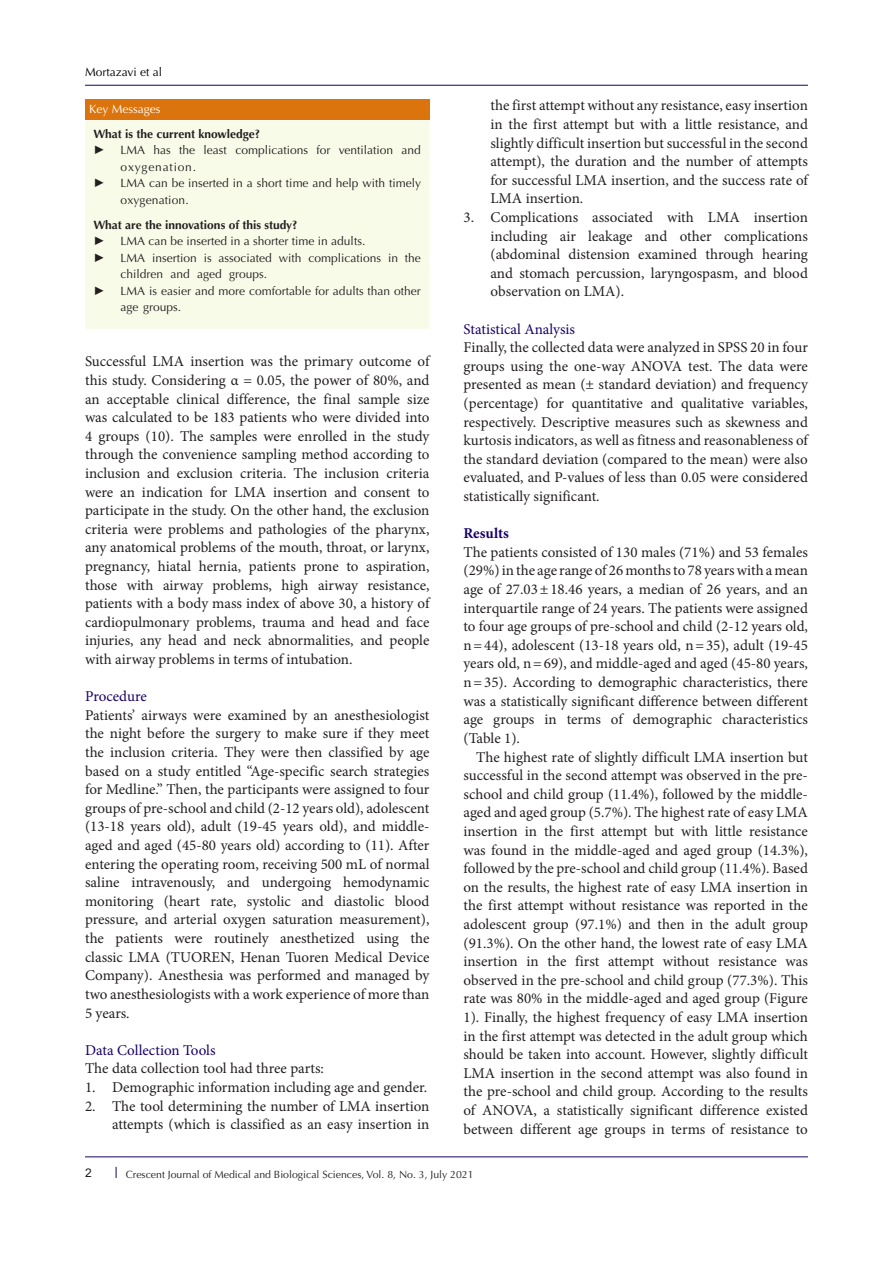
<style>
.page{position:relative;width:893px;height:1263px;background:#fff}
.page>*{position:absolute;margin:0;border:0;box-sizing:border-box;transform-origin:0 0}
.t1{font:15px/18.6px "Minion Pro";color:#231f20;text-align:justify}
.t2{font:15px "Minion Pro";color:#190066}
.t3{font:700 15px "Minion Pro";color:#190066}
.t4{font:12px/16.5px "Optima LT Std";color:#231f20}
.t5{font:700 12px "Optima LT Std";color:#231f20}
.t6{font:12px "Optima LT Std";color:#000001}
.t7{font:12px "Optima LT Std";color:#fff}
.t8{font:12px "Times New Roman";color:#231f20}
.t9{font:12px "Arial";color:#231f20}
.t10{font:10.5px "Optima LT Std";color:#231f20}
</style>
<div class="page">
<hr style="left:85px;top:1156px;width:723px;height:1px;background:#190066">
<hr style="left:85px;top:85px;width:723px;height:1px;background:#190066">
<div style="left:85px;top:120px;width:344px;height:209px;background:#f9fbe9"></div>
<div style="left:85px;top:99px;width:344px;height:21px;background:#db740c"></div>
<p class="t6" style="left:85px;top:65px;width:78px">Mortazavi et al</p>
<p class="t7" style="left:89px;top:102px;width:73px">Key Messages</p>
<p class="t5" style="left:94px;top:127px;width:168px">What is the current knowledge?</p>
<p class="t8" style="left:94px;top:142px;width:13px">►</p>
<p class="t4" style="left:121px;top:142px;width:302px">LMA has the least complications for ventilation and oxygenation.</p>
<p class="t8" style="left:94px;top:175px;width:13px">►</p>
<p class="t4" style="left:121px;top:175px;width:302px">LMA can be inserted in a short time and help with timely oxygenation.</p>
<p class="t5" style="left:94px;top:218px;width:206px">What are the innovations of this study?</p>
<p class="t8" style="left:94px;top:233px;width:13px">►</p>
<p class="t4" style="left:121px;top:233px;width:246px">LMA can be inserted in a shorter time in adults.</p>
<p class="t8" style="left:94px;top:249px;width:13px">►</p>
<p class="t4" style="left:121px;top:249px;width:302px">LMA insertion is associated with complications in the children and aged groups.</p>
<p class="t8" style="left:94px;top:282px;width:13px">►</p>
<p class="t4" style="left:121px;top:282px;width:302px">LMA is easier and more comfortable for adults than other age groups.</p>
<p class="t1" style="left:85px;top:352px;width:346px">Successful LMA insertion was the primary outcome of this study. Considering α = 0.05, the power of 80%, and an acceptable clinical difference, the final sample size was calculated to be 183 patients who were divided into 4 groups (10). The samples were enrolled in the study through the convenience sampling method according to inclusion and exclusion criteria. The inclusion criteria were an indication for LMA insertion and consent to participate in the study. On the other hand, the exclusion criteria were problems and pathologies of the pharynx, any anatomical problems of the mouth, throat, or larynx, pregnancy, hiatal hernia, patients prone to aspiration, those with airway problems, high airway resistance, patients with a body mass index of above 30, a history of cardiopulmonary problems, trauma and head and face injuries, any head and neck abnormalities, and people with airway problems in terms of intubation.</p>
<p class="t2" style="left:85px;top:686px;width:63px">Procedure</p>
<p class="t1" style="left:85px;top:706px;width:346px">Patients’ airways were examined by an anesthesiologist the night before the surgery to make sure if they meet the inclusion criteria. They were then classified by age based on a study entitled “Age-specific search strategies for Medline.” Then, the participants were assigned to four groups of pre-school and child (2-12 years old), adolescent (13-18 years old), adult (19-45 years old), and middle&shy;aged and aged (45-80 years old) according to (11). After entering the operating room, receiving 500 mL of normal saline intravenously, and undergoing hemodynamic monitoring (heart rate, systolic and diastolic blood pressure, and arterial oxygen saturation measurement), the patients were routinely anesthetized using the classic LMA (TUOREN, Henan Tuoren Medical Device Company). Anesthesia was performed and managed by two anesthesiologists with a work experience of more than 5 years.</p>
<p class="t2" style="left:85px;top:1040px;width:132px">Data Collection Tools</p>
<p class="t1" style="left:85px;top:1059px;width:240px">The data collection tool had three parts:</p>
<p class="t1" style="left:85px;top:1078px;width:344px">1. Demographic information including age and gender.</p>
<p class="t1" style="left:85px;top:1096px;width:346px;text-align:right">2. The tool determining the number of LMA insertion attempts (which is classified as an easy insertion in</p>
<p class="t1" style="left:490px;top:96px;width:319px">the first attempt without any resistance, easy insertion in the first attempt but with a little resistance, and slightly difficult insertion but successful in the second attempt), the duration and the number of attempts for successful LMA insertion, and the success rate of LMA insertion.</p>
<p class="t1" style="left:490px;top:208px;width:319px;text-indent:-27px">3. Complications associated with LMA insertion including air leakage and other complications (abdominal distension examined through hearing and stomach percussion, laryngospasm, and blood observation on LMA).</p>
<p class="t2" style="left:463px;top:319px;width:113px">Statistical Analysis</p>
<p class="t1" style="left:463px;top:338px;width:346px">Finally, the collected data were analyzed in SPSS 20 in four groups using the one-way ANOVA test. The data were presented as mean (± standard deviation) and frequency (percentage) for quantitative and qualitative variables, respectively. Descriptive measures such as skewness and kurtosis indicators, as well as fitness and reasonableness of the standard deviation (compared to the mean) were also evaluated, and P-values of less than 0.05 were considered statistically significant.</p>
<p class="t3" style="left:463px;top:523px;width:47px">Results</p>
<p class="t1" style="left:463px;top:543px;width:346px">The patients consisted of 130 males (71%) and 53 females (29%) in the age range of 26 months to 78 years with a mean age of 27.03±18.46 years, a median of 26 years, and an interquartile range of 24 years. The patients were assigned to four age groups of pre-school and child (2-12 years old, n=44), adolescent (13-18 years old, n=35), adult (19-45 years old, n=69), and middle-aged and aged (45-80 years, n=35). According to demographic characteristics, there was a statistically significant difference between different age groups in terms of demographic characteristics (Table 1).</p>
<p class="t1" style="left:463px;top:747px;width:346px;text-indent:13px">The highest rate of slightly difficult LMA insertion but successful in the second attempt was observed in the pre&shy;school and child group (11.4%), followed by the middle&shy;aged and aged group (5.7%). The highest rate of easy LMA insertion in the first attempt but with little resistance was found in the middle-aged and aged group (14.3%), followed by the pre-school and child group (11.4%). Based on the results, the highest rate of easy LMA insertion in the first attempt without resistance was reported in the adolescent group (97.1%) and then in the adult group (91.3%). On the other hand, the lowest rate of easy LMA insertion in the first attempt without resistance was observed in the pre-school and child group (77.3%). This rate was 80% in the middle-aged and aged group (Figure 1). Finally, the highest frequency of easy LMA insertion in the first attempt was detected in the adult group which should be taken into account. However, slightly difficult LMA insertion in the second attempt was also found in the pre-school and child group. According to the results of ANOVA, a statistically significant difference existed between different age groups in terms of resistance to</p>
<p class="t9" style="left:85px;top:1164px;width:8px">2</p>
<p class="t10" style="left:126px;top:1168px;width:349px">Crescent Journal of Medical and Biological Sciences, Vol. 8, No. 3, July 2021</p>
</div>
